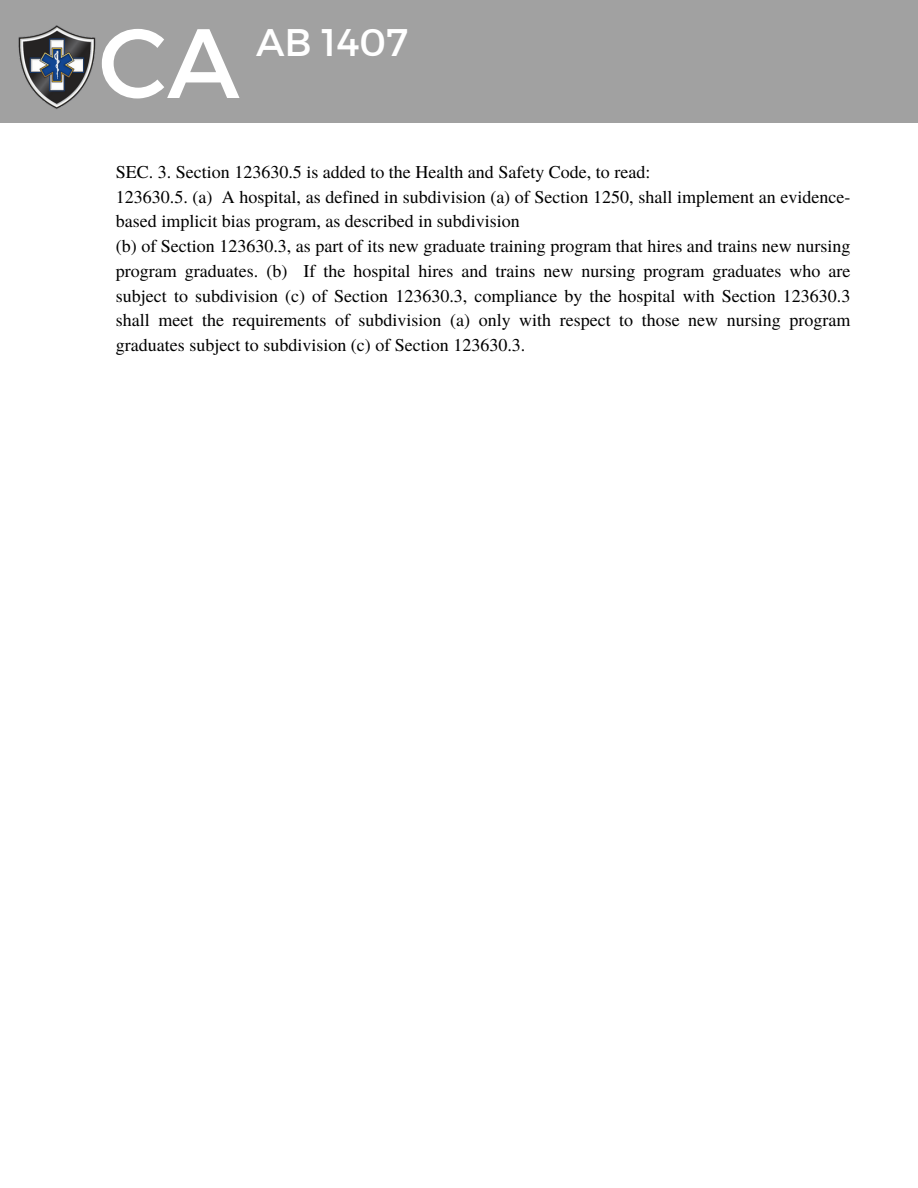
<style>
.page{position:relative;width:918px;height:1188px;background:#fff}
.page>*{position:absolute;margin:0;border:0;box-sizing:border-box;transform-origin:0 0}
.t1{font:98.4px "Montserrat";color:#fff}
.t2{font:38.55px "Montserrat";color:#fff}
.t3{font:18px/24.8px "Te X Gyre Termes";color:#000}
</style>
<div class="page">
<div style="left:0;top:0;width:918px;height:123px;background:#a1a1a1"></div>
<img style="left:18px;top:26px;width:78px;height:83px">
<h1 class="t1" style="left:98px;top:-1px;width:143px">CA</h1>
<p class="t2" style="left:256px;top:17px;width:153px">AB 1407</p>
<h2 class="t3" style="left:116px;top:159px;width:536px">SEC. 3. Section 123630.5 is added to the Health and Safety Code, to read:</h2>
<p class="t3" style="left:116px;top:183px;width:736px">123630.5. (a) A hospital, as defined in subdivision (a) of Section 1250, shall implement an evidence&shy;based implicit bias program, as described in subdivision</p>
<p class="t3" style="left:116px;top:233px;width:736px;text-align:justify">(b) of Section 123630.3, as part of its new graduate training program that hires and trains new nursing program graduates. (b) If the hospital hires and trains new nursing program graduates who are subject to subdivision (c) of Section 123630.3, compliance by the hospital with Section 123630.3 shall meet the requirements of subdivision (a) only with respect to those new nursing program graduates subject to subdivision (c) of Section 123630.3.</p>
</div>
